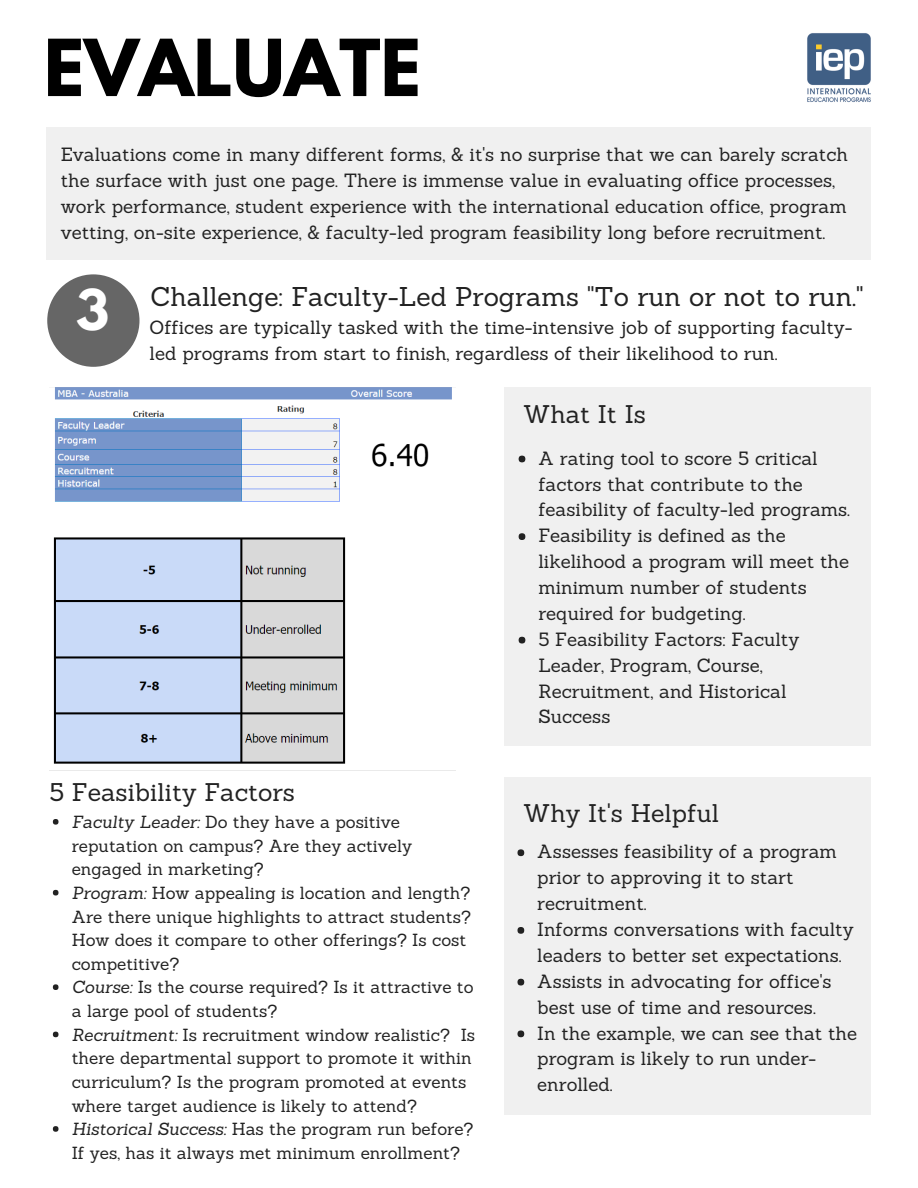
<style>
.page{position:relative;width:918px;height:1188px;background:#fff}
.page>*{position:absolute;margin:0;border:0;box-sizing:border-box;transform-origin:0 0}
.t1{font:700 69.6px "League Spartan";color:#000}
.t2{font:700 49.8px "League Spartan";color:#fff}
.t3{font:26.4px "Sanchez";color:#222}
.t4{font:24.9px "Sanchez";color:#222}
.t5{font:18.6px/26px "Sanchez";color:#222}
.t6{font:17.1px/23.7px "Sanchez";color:#222}
.s1{font-style:italic}
</style>
<div class="page">
<div style="left:504px;top:387px;width:367px;height:359px;background:#f0f0f0"></div>
<div style="left:504px;top:777px;width:367px;height:338px;background:#f0f0f0"></div>
<div style="left:46px;top:127px;width:825px;height:133px;background:#f0f0f0"></div>
<img style="left:807px;top:33px;width:64px;height:70px">
<svg style="left:47px;top:274px;width:92px;height:93px"></svg>
<img style="left:50px;top:387px;width:406px;height:384px">
<svg style="left:53px;top:819px;width:5px;height:6px"></svg>
<svg style="left:53px;top:890px;width:5px;height:6px"></svg>
<svg style="left:53px;top:984px;width:5px;height:6px"></svg>
<svg style="left:53px;top:1032px;width:5px;height:5px"></svg>
<svg style="left:53px;top:1126px;width:5px;height:6px"></svg>
<svg style="left:519px;top:456px;width:6px;height:6px"></svg>
<div style="left:519px;top:533px;width:6px;height:7px;background:#222;border-radius:50%"></div>
<div style="left:519px;top:637px;width:6px;height:7px;background:#222;border-radius:50%"></div>
<div style="left:518px;top:849px;width:6px;height:7px;background:#222;border-radius:50%"></div>
<div style="left:518px;top:927px;width:6px;height:7px;background:#222;border-radius:50%"></div>
<div style="left:518px;top:979px;width:6px;height:7px;background:#222;border-radius:50%"></div>
<div style="left:518px;top:1030px;width:6px;height:7px;background:#222;border-radius:50%"></div>
<h1 class="t1" style="left:44px;top:33px;width:379px">EVALUATE</h1>
<p class="t5" style="left:61px;top:141px;width:789px">Evaluations come in many different forms, &amp; it's no surprise that we can barely scratch the surface with just one page. There is immense value in evaluating office processes, work performance, student experience with the international education office, program vetting, on-site experience, &amp; faculty-led program feasibility long before recruitment.</p>
<p class="t2" style="left:76px;top:285px;width:35px">3</p>
<h2 class="t3" style="left:151px;top:279px;width:714px">Challenge: Faculty-Led Programs "To run or not to run."</h2>
<p class="t5" style="left:150px;top:314px;width:704px">Offices are typically tasked with the time-intensive job of supporting faculty&shy;led programs from start to finish, regardless of their likelihood to run.</p>
<h2 class="t4" style="left:523px;top:398px;width:124px">What It Is</h2>
<p class="t5" style="left:538px;top:445px;width:313px">A rating tool to score 5 critical factors that contribute to the feasibility of faculty-led programs.</p>
<p class="t5" style="left:538px;top:522px;width:312px">Feasibility is defined as the likelihood a program will meet the minimum number of students required for budgeting.</p>
<p class="t5" style="left:538px;top:626px;width:263px">5 Feasibility Factors: Faculty<br>Leader, Program, Course,<br>Recruitment, and Historical<br>Success</p>
<h2 class="t4" style="left:50px;top:776px;width:247px">5 Feasibility Factors</h2>
<p class="t6" style="left:72px;top:810px;width:342px"><span class="s1">Faculty Leader:</span> Do they have a positive reputation on campus? Are they actively engaged in marketing?</p>
<p class="t6" style="left:72px;top:881px;width:401px"><span class="s1">Program:</span> How appealing is location and length?<br>Are there unique highlights to attract students?<br>How does it compare to other offerings? Is cost competitive?</p>
<p class="t6" style="left:72px;top:975px;width:403px"><span class="s1">Course:</span> Is the course required? Is it attractive to a large pool of students?</p>
<p class="t6" style="left:72px;top:1023px;width:405px"><span class="s1">Recruitment:</span> Is recruitment window realistic? Is there departmental support to promote it within curriculum? Is the program promoted at events where target audience is likely to attend?</p>
<p class="t6" style="left:72px;top:1117px;width:403px"><span class="s1">Historical Success:</span> Has the program run before?<br>If yes, has it always met minimum enrollment?</p>
<h2 class="t4" style="left:523px;top:797px;width:198px">Why It's Helpful</h2>
<p class="t5" style="left:537px;top:839px;width:301px">Assesses feasibility of a program prior to approving it to start recruitment.</p>
<p class="t5" style="left:537px;top:916px;width:318px">Informs conversations with faculty leaders to better set expectations.</p>
<p class="t5" style="left:537px;top:968px;width:296px">Assists in advocating for office's best use of time and resources.</p>
<p class="t5" style="left:537px;top:1020px;width:322px">In the example, we can see that the program is likely to run under&shy;enrolled.</p>
</div>
